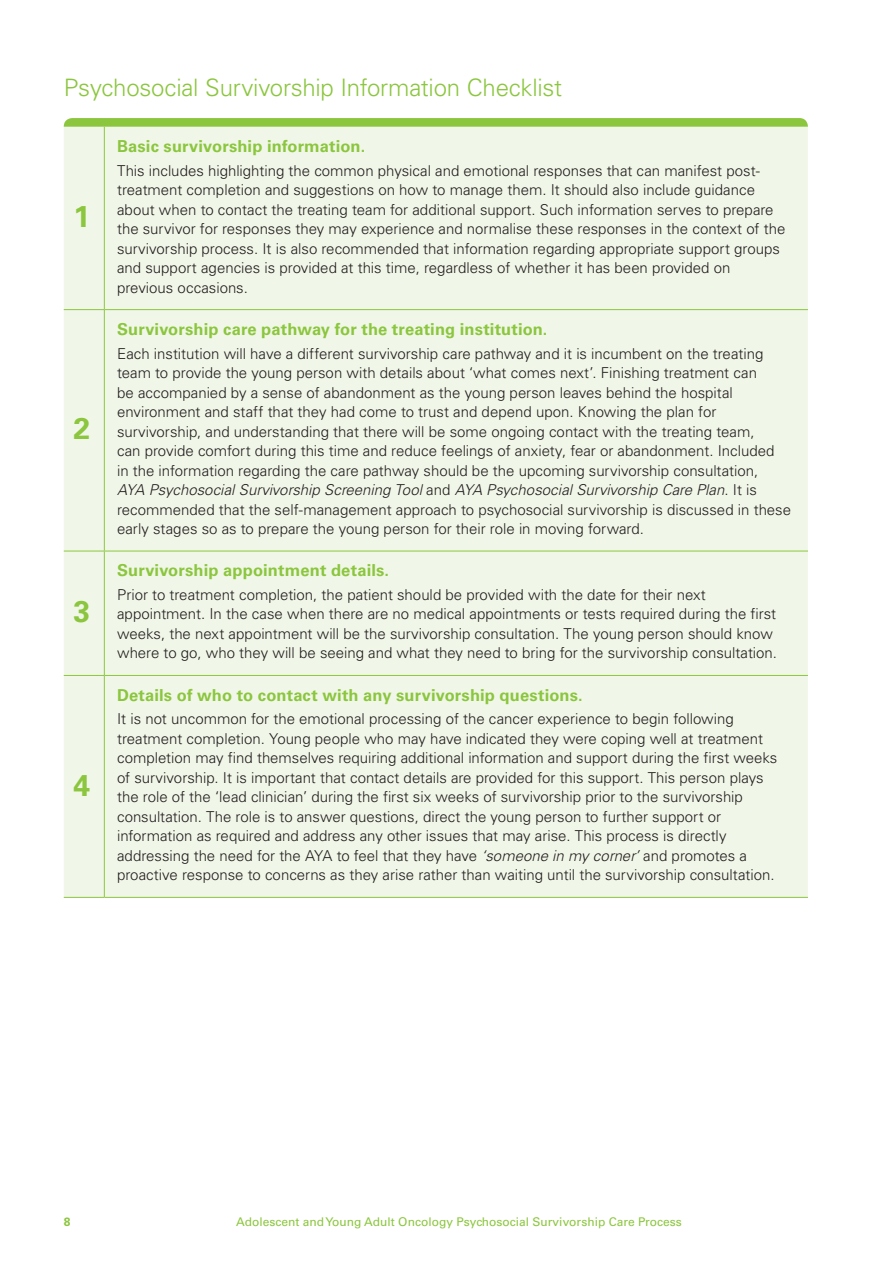
<style>
.page{position:relative;width:893px;height:1263px;background:#fff}
.page>*{position:absolute;margin:0;border:0;box-sizing:border-box;transform-origin:0 0}
.t1{font:700 30px "Univers";color:#8bc63e}
.t2{font:300 24px "Univers";letter-spacing:-.01em;color:#8bc63e}
.t3{font:700 16.5px "Univers";letter-spacing:.01em;color:#8bc63e}
.t4{font:300 15px/19.5px "Univers";color:#231f20}
.t5{font:12px "Univers";color:#8bc63e}
.t6{font:700 12px "Univers";color:#8bc63e}
.s1{font-style:italic}
</style>
<div class="page">
<div style="left:64px;top:127px;width:744px;height:770px;background:#f1f7e8"></div>
<hr style="left:64px;top:309px;width:40px;height:1px;background:#8bc63e">
<hr style="left:104px;top:309px;width:704px;height:1px;background:#8bc63e">
<hr style="left:64px;top:551px;width:40px;height:1px;background:#8bc63e">
<hr style="left:104px;top:551px;width:704px;height:1px;background:#8bc63e">
<hr style="left:64px;top:675px;width:40px;height:1px;background:#8bc63e">
<hr style="left:104px;top:675px;width:704px;height:1px;background:#8bc63e">
<hr style="left:64px;top:897px;width:40px;height:1px;background:#8bc63e">
<hr style="left:104px;top:897px;width:704px;height:1px;background:#8bc63e">
<hr style="left:104px;top:127px;width:1px;height:182px;background:#8bc63e">
<hr style="left:104px;top:310px;width:1px;height:241px;background:#8bc63e">
<hr style="left:104px;top:551px;width:1px;height:124px;background:#8bc63e">
<hr style="left:104px;top:676px;width:1px;height:221px;background:#8bc63e">
<svg style="left:64px;top:118px;width:744px;height:9px;background:#8fc845"></svg>
<h2 class="t2" style="left:64px;top:73px;width:500px">Psychosocial Survivorship Information Checklist</h2>
<h1 class="t1" style="left:74px;top:199px;width:18px">1</h1>
<h1 class="t1" style="left:74px;top:411px;width:18px">2</h1>
<h1 class="t1" style="left:74px;top:594px;width:18px">3</h1>
<h1 class="t1" style="left:74px;top:767px;width:18px">4</h1>
<p class="t3" style="left:117px;top:136px;width:250px">Basic survivorship information.</p>
<p class="t4" style="left:117px;top:161px;width:670px">This includes highlighting the common physical and emotional responses that can manifest post&shy;treatment completion and suggestions on how to manage them. It should also include guidance about when to contact the treating team for additional support. Such information serves to prepare the survivor for responses they may experience and normalise these responses in the context of the survivorship process. It is also recommended that information regarding appropriate support groups and support agencies is provided at this time, regardless of whether it has been provided on previous occasions.</p>
<p class="t3" style="left:117px;top:319px;width:432px">Survivorship care pathway for the treating institution.</p>
<p class="t4" style="left:117px;top:343px;width:675px">Each institution will have a different survivorship care pathway and it is incumbent on the treating team to provide the young person with details about ‘what comes next’. Finishing treatment can<br>be accompanied by a sense of abandonment as the young person leaves behind the hospital environment and staff that they had come to trust and depend upon. Knowing the plan for survivorship, and understanding that there will be some ongoing contact with the treating team,<br>can provide comfort during this time and reduce feelings of anxiety, fear or abandonment. Included<br>in the information regarding the care pathway should be the upcoming survivorship consultation,<br><span class="s1">AYA Psychosocial Survivorship Screening Tool</span> and <span class="s1">AYA Psychosocial Survivorship Care Plan</span>. It is recommended that the self-management approach to psychosocial survivorship is discussed in these early stages so as to prepare the young person for their role in moving forward.</p>
<p class="t3" style="left:117px;top:561px;width:274px">Survivorship appointment details.</p>
<p class="t4" style="left:117px;top:585px;width:661px">Prior to treatment completion, the patient should be provided with the date for their next appointment. In the case when there are no medical appointments or tests required during the first weeks, the next appointment will be the survivorship consultation. The young person should know where to go, who they will be seeing and what they need to bring for the survivorship consultation.</p>
<p class="t3" style="left:117px;top:685px;width:467px">Details of who to contact with any survivorship questions.</p>
<p class="t4" style="left:117px;top:709px;width:662px">It is not uncommon for the emotional processing of the cancer experience to begin following treatment completion. Young people who may have indicated they were coping well at treatment completion may find themselves requiring additional information and support during the first weeks of survivorship. It is important that contact details are provided for this support. This person plays the role of the ‘lead clinician’ during the first six weeks of survivorship prior to the survivorship consultation. The role is to answer questions, direct the young person to further support or information as required and address any other issues that may arise. This process is directly addressing the need for the AYA to feel that they have <span class="s1">‘someone in my corner’</span> and promotes a proactive response to concerns as they arise rather than waiting until the survivorship consultation.</p>
<p class="t6" style="left:64px;top:1215px;width:8px">8</p>
<p class="t5" style="left:236px;top:1215px;width:447px">Adolescent and Young Adult Oncology Psychosocial Survivorship Care Process</p>
</div>
